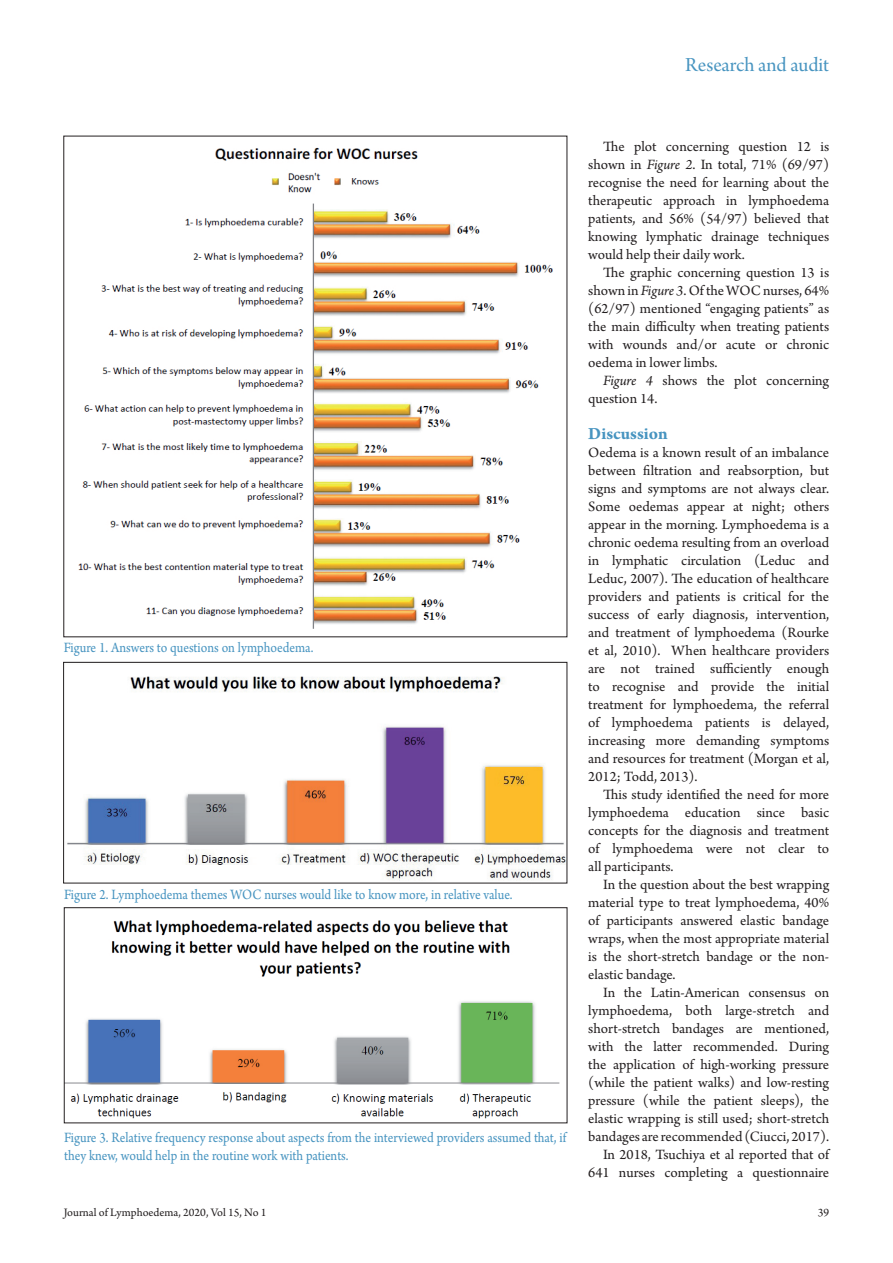
<style>
.page{position:relative;width:893px;height:1263px;background:#fff}
.page>*{position:absolute;margin:0;border:0;box-sizing:border-box;transform-origin:0 0}
.t1{font:21px "Arno Pro Subhead";color:#4794c0}
.t2{font:700 18px "Arno Pro";color:#4794c0}
.t3{font:15px/18px "Arno Pro";color:#231f20;text-align:justify}
.t4{font:15px/18px "Arno Pro";color:#4794c0;scale:.9 1}
.t5{font:12px "Arno Pro";color:#231f20}
.s1{font-style:italic}
</style>
<div class="page">
<img style="left:78px;top:147px;width:475px;height:482px">
<img style="left:67px;top:676px;width:498px;height:205px">
<div style="left:63px;top:662px;width:504px;height:221px;border:1px solid #231f20"></div>
<img style="left:66px;top:920px;width:494px;height:199px">
<div style="left:64px;top:907px;width:503px;height:216px;border:1px solid #231f20"></div>
<h1 class="t1" style="left:685px;top:53px;width:145px">Research and audit</h1>
<p class="t4" style="left:64px;top:639px;width:279px">Figure 1. Answers to questions on lymphoedema.</p>
<p class="t4" style="left:64px;top:886px;width:500px">Figure 2. Lymphoedema themes WOC nurses would like to know more, in relative value.</p>
<p class="t4" style="left:64px;top:1129px;width:560px">Figure 3. Relative frequency response about aspects from the interviewed providers assumed that, if they knew, would help in the routine work with patients.</p>
<p class="t3" style="left:588px;top:138px;width:242px;text-indent:15px">The plot concerning question 12 is shown in <span class="s1">Figure 2</span>. In total, 71% (69/97) recognise the need for learning about the therapeutic approach in lymphoedema patients, and 56% (54/97) believed that knowing lymphatic drainage techniques would help their daily work.</p>
<p class="t3" style="left:588px;top:264px;width:242px;text-indent:15px">The graphic concerning question 13 is shown in <span class="s1">Figure 3</span>. Of the WOC nurses, 64% (62/97) mentioned “engaging patients” as the main difficulty when treating patients with wounds and/or acute or chronic oedema in lower limbs.</p>
<p class="t3" style="left:588px;top:372px;width:242px;text-indent:15px"><span class="s1">Figure 4</span> shows the plot concerning question 14.</p>
<p class="t2" style="left:588px;top:423px;width:81px">Discussion</p>
<p class="t3" style="left:588px;top:444px;width:242px">Oedema is a known result of an imbalance between filtration and reabsorption, but signs and symptoms are not always clear.<br>Some oedemas appear at night; others appear in the morning. Lymphoedema is a chronic oedema resulting from an overload in lymphatic circulation (Leduc and Leduc, 2007). The education of healthcare providers and patients is critical for the success of early diagnosis, intervention, and treatment of lymphoedema (Rourke et al, 2010). When healthcare providers are not trained sufficiently enough to recognise and provide the initial treatment for lymphoedema, the referral of lymphoedema patients is delayed, increasing more demanding symptoms and resources for treatment (Morgan et al, 2012; Todd, 2013).</p>
<p class="t3" style="left:588px;top:786px;width:242px;text-indent:15px">This study identified the need for more lymphoedema education since basic concepts for the diagnosis and treatment of lymphoedema were not clear to all participants.</p>
<p class="t3" style="left:588px;top:876px;width:242px;text-indent:15px">In the question about the best wrapping material type to treat lymphoedema, 40% of participants answered elastic bandage wraps, when the most appropriate material is the short-stretch bandage or the non&shy;elastic bandage.</p>
<p class="t3" style="left:588px;top:984px;width:242px;text-align:right">In the Latin-American consensus on lymphoedema, both large-stretch and short-stretch bandages are mentioned, with the latter recommended. During the application of high-working pressure (while the patient walks) and low-resting pressure (while the patient sleeps), the elastic wrapping is still used; short-stretch bandages are recommended (Ciucci, 2017).<br>In 2018, Tsuchiya et al reported that of 641 nurses completing a questionnaire</p>
<p class="t5" style="left:64px;top:1205px;width:204px">Journal of Lymphoedema, 2020, Vol 15, No 1</p>
<p class="t5" style="left:818px;top:1205px;width:13px">39</p>
</div>
